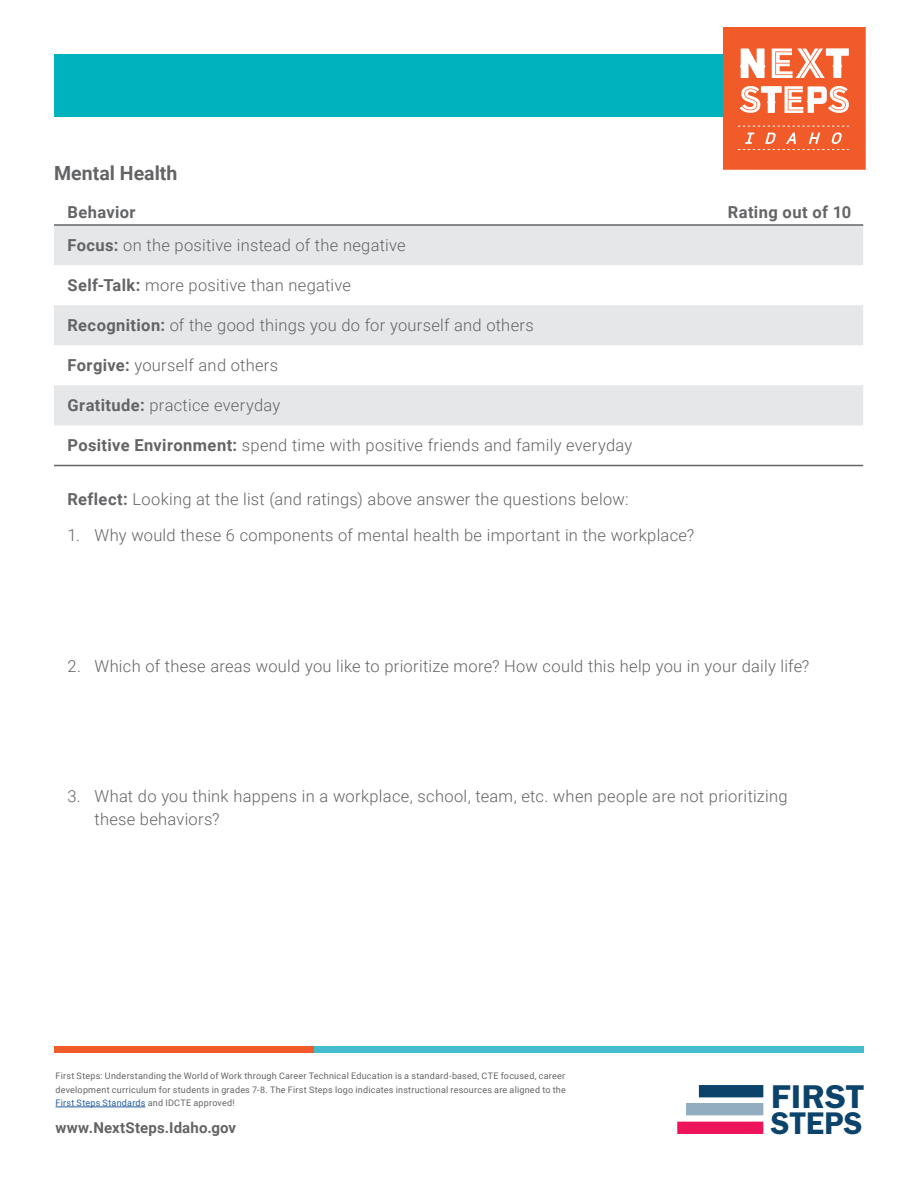
<style>
.page{position:relative;width:918px;height:1188px;background:#fff}
.page>*{position:absolute;margin:0;border:0;box-sizing:border-box;transform-origin:0 0}
.t1{font:34.05px "Franklin Gothic URW Dem";color:#0c436b;scale:1.06 1}
.t2{font:32.4px "Franklin Gothic URW Dem";letter-spacing:.005em;color:#0c436b}
.t3{font:700 19.5px "Roboto";color:#636466}
.t4{font:300 16.5px/22.5px "Roboto";letter-spacing:.015em;color:#636466}
.t5{font:700 16.5px "Roboto";letter-spacing:.025em;color:#636466}
.t6{font:700 15px "Roboto";letter-spacing:.01em;color:#636466}
.t7{font:9px/13.5px "Roboto";letter-spacing:.025em;color:#636466;text-align:justify}
.s1{font-weight:700}
.s2{color:#215e9e}
</style>
<div class="page">
<div style="left:54px;top:54px;width:810px;height:63px;background:#00b1be"></div>
<svg style="left:723px;top:27px;width:143px;height:143px"></svg>
<svg style="left:54px;top:226px;width:809px;height:199px;fill:#e6e7e8"></svg>
<hr style="left:54px;top:224px;width:662px;height:2px;background:#636466">
<hr style="left:716px;top:224px;width:147px;height:2px;background:#636466">
<hr style="left:54px;top:465px;width:662px;height:1px;background:#636466">
<hr style="left:716px;top:465px;width:147px;height:1px;background:#636466">
<hr style="left:56px;top:1107px;width:90px;height:1px;background:#215e9e">
<div style="left:683px;top:1122px;width:74px;height:12px;background:#ed145a"></div>
<div style="left:692px;top:1103px;width:65px;height:12px;background:#92acc0"></div>
<div style="left:705px;top:1085px;width:52px;height:12px;background:#0c436b"></div>
<div style="left:314px;top:1046px;width:550px;height:7px;background:#43bdce"></div>
<div style="left:54px;top:1046px;width:260px;height:7px;background:#f15a29"></div>
<p class="t3" style="left:54px;top:159px;width:125px">Mental Health</p>
<p class="t5" style="left:68px;top:201px;width:70px">Behavior</p>
<p class="t5" style="left:728px;top:201px;width:125px">Rating out of 10</p>
<p class="t4" style="left:68px;top:233px;width:340px"><span class="s1">Focus:</span> on the positive instead of the negative</p>
<p class="t4" style="left:68px;top:273px;width:285px"><span class="s1">Self-Talk:</span> more positive than negative</p>
<p class="t4" style="left:68px;top:313px;width:468px"><span class="s1">Recognition:</span> of the good things you do for yourself and others</p>
<p class="t4" style="left:68px;top:353px;width:212px"><span class="s1">Forgive:</span> yourself and others</p>
<p class="t4" style="left:68px;top:393px;width:214px"><span class="s1">Gratitude:</span> practice everyday</p>
<p class="t4" style="left:68px;top:434px;width:566px"><span class="s1">Positive Environment:</span> spend time with positive friends and family everyday</p>
<p class="t4" style="left:68px;top:487px;width:563px"><span class="s1">Reflect:</span> Looking at the list (and ratings) above answer the questions below:</p>
<p class="t4" style="left:68px;top:523px;width:628px">1. Why would these 6 components of mental health be important in the workplace?</p>
<p class="t4" style="left:68px;top:654px;width:743px">2. Which of these areas would you like to prioritize more? How could this help you in your daily life?</p>
<p class="t4" style="left:94px;top:784px;width:695px;text-indent:-27px">3. What do you think happens in a workplace, school, team, etc. when people are not prioritizing these behaviors?</p>
<p class="t7" style="left:56px;top:1069px;width:512px">First Steps: Understanding the World of Work through Career Technical Education is a standard-based, CTE focused, career development curriculum for students in grades 7-8. The First Steps logo indicates instructional resources are aligned to the <span class="s2">First Steps Standards</span> and IDCTE approved!</p>
<p class="t6" style="left:56px;top:1117px;width:182px">www.NextSteps.Idaho.gov</p>
<h1 class="t1" style="left:771px;top:1076px;width:89px">FIRST</h1>
<h2 class="t2" style="left:771px;top:1103px;width:93px">STEPS</h2>
</div>
